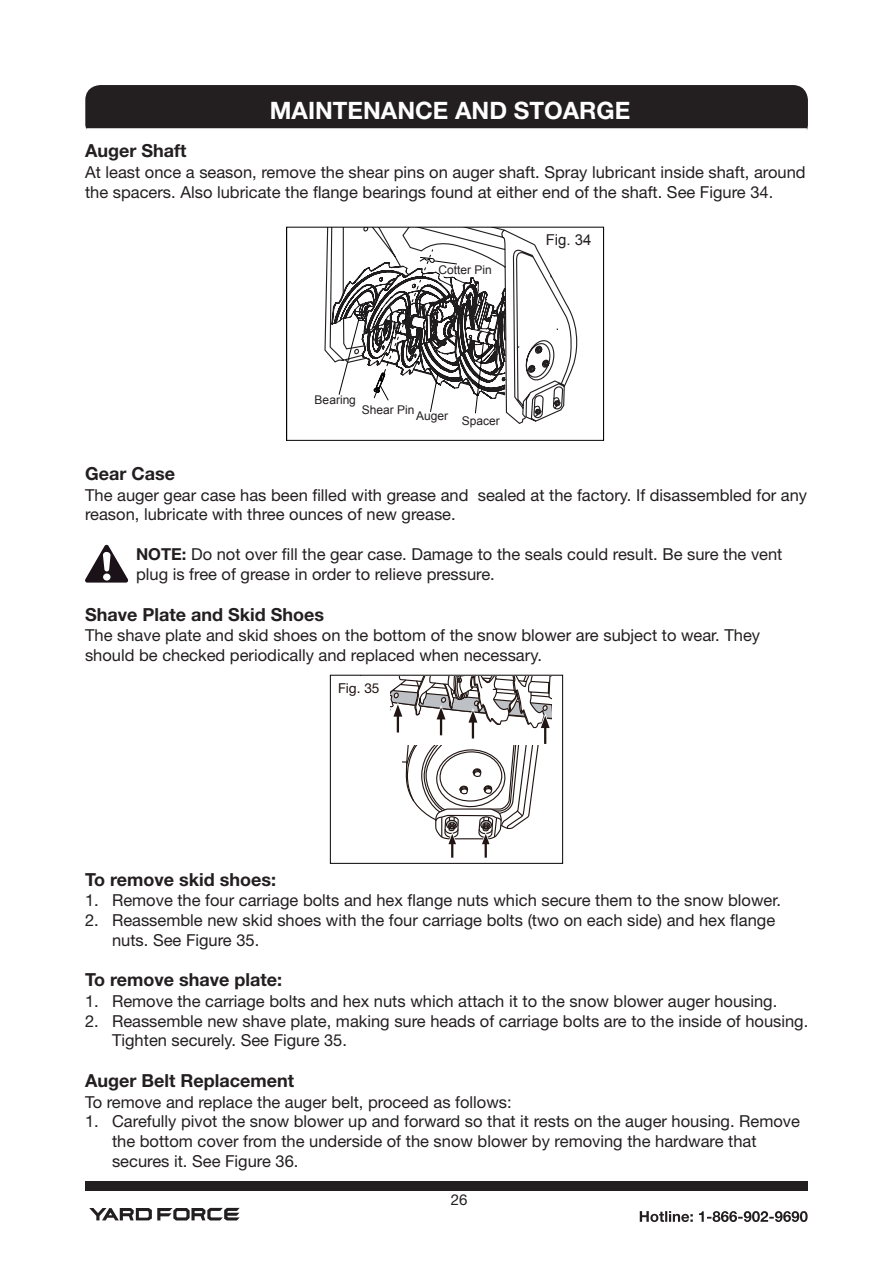
<style>
.page{position:relative;width:893px;height:1263px;background:#fff}
.page>*{position:absolute;margin:0;border:0;box-sizing:border-box;transform-origin:0 0}
.t1{font:700 24px "Helvetica Neue LT Std";color:#fff}
.t2{font:700 18px "Helvetica Neue LT Std";color:#231f20}
.t3{font:16.5px/19.8px "Helvetica Neue LT Std";color:#231f20}
.t4{font:15px "Arial";color:#231f20}
.t5{font:15px "Helvetica Neue LT Std";color:#231f20}
.t6{font:13.65px "Helvetica Neue LT Std";color:#1e1310}
.t7{font:12px "Arial";color:#231f20}
.s1{font-weight:700}
</style>
<div class="page">
<div style="left:85px;top:1181px;width:723px;height:9px;background:#231f20"></div>
<svg style="left:89px;top:1208px;width:151px;height:12px"></svg>
<svg style="left:640px;top:1211px;width:168px;height:11px"></svg>
<svg style="left:402px;top:745px;width:137px;height:113px"></svg>
<hr style="left:397px;top:712px;width:2px;height:20px;background:#211613">
<svg style="left:439px;top:729px;width:4px;height:7px"></svg>
<hr style="left:440px;top:715px;width:2px;height:20px;background:#211613">
<svg style="left:471px;top:729px;width:4px;height:10px"></svg>
<hr style="left:472px;top:718px;width:2px;height:20px;background:#211613">
<svg style="left:546px;top:729px;width:1px;height:15px"></svg>
<hr style="left:544px;top:724px;width:2px;height:20px;background:#211613">
<svg style="left:390px;top:677px;width:161px;height:52px"></svg>
<div style="left:330px;top:675px;width:233px;height:189px;border:1px solid #060303"></div>
<svg style="left:85px;top:85px;width:723px;height:45px;background:#2c2829"></svg>
<svg style="left:85px;top:545px;width:43px;height:38px"></svg>
<svg style="left:324px;top:229px;width:254px;height:195px"></svg>
<svg style="left:331px;top:229px;width:227px;height:185px"></svg>
<div style="left:286px;top:227px;width:318px;height:214px;border:1px solid #030303"></div>
<h1 class="t1" style="left:270px;top:95px;width:362px">MAINTENANCE AND STOARGE</h1>
<p class="t2" style="left:85px;top:140px;width:103px">Auger Shaft</p>
<p class="t3" style="left:85px;top:162px;width:722px">At least once a season, remove the shear pins on auger shaft. Spray lubricant inside shaft, around the spacers. Also lubricate the flange bearings found at either end of the shaft. See Figure 34.</p>
<p class="t7" style="left:438px;top:262px;width:55px">Cotter Pin</p>
<p class="t4" style="left:546px;top:230px;width:47px">Fig. 34</p>
<p class="t7" style="left:315px;top:392px;width:43px">Bearing</p>
<p class="t7" style="left:362px;top:402px;width:54px">Shear Pin</p>
<p class="t7" style="left:416px;top:413px;width:85px">Auger Spacer</p>
<p class="t2" style="left:85px;top:463px;width:91px">Gear Case</p>
<p class="t3" style="left:85px;top:485px;width:724px">The auger gear case has been filled with grease and sealed at the factory. If disassembled for any reason, lubricate with three ounces of new grease.</p>
<p class="t3" style="left:136px;top:544px;width:648px"><span class="s1">NOTE:</span> Do not over fill the gear case. Damage to the seals could result. Be sure the vent plug is free of grease in order to relieve pressure.</p>
<p class="t2" style="left:85px;top:603px;width:241px">Shave Plate and Skid Shoes</p>
<p class="t3" style="left:85px;top:625px;width:677px">The shave plate and skid shoes on the bottom of the snow blower are subject to wear. They should be checked periodically and replaced when necessary.</p>
<p class="t6" style="left:338px;top:680px;width:43px">Fig. 35</p>
<p class="t2" style="left:85px;top:868px;width:192px">To remove skid shoes:</p>
<p class="t3" style="left:85px;top:890px;width:697px">1. Remove the four carriage bolts and hex flange nuts which secure them to the snow blower.</p>
<p class="t3" style="left:112px;top:910px;width:665px;text-indent:-27px">2. Reassemble new skid shoes with the four carriage bolts (two on each side) and hex flange nuts. See Figure 35.</p>
<p class="t2" style="left:85px;top:969px;width:199px">To remove shave plate:</p>
<p class="t3" style="left:85px;top:991px;width:694px">1. Remove the carriage bolts and hex nuts which attach it to the snow blower auger housing.</p>
<p class="t3" style="left:112px;top:1010px;width:698px;text-indent:-27px">2. Reassemble new shave plate, making sure heads of carriage bolts are to the inside of housing.<br>Tighten securely. See Figure 35.</p>
<p class="t2" style="left:85px;top:1070px;width:210px">Auger Belt Replacement</p>
<p class="t3" style="left:85px;top:1091px;width:428px">To remove and replace the auger belt, proceed as follows:</p>
<p class="t3" style="left:112px;top:1111px;width:689px;text-indent:-27px">1. Carefully pivot the snow blower up and forward so that it rests on the auger housing. Remove the bottom cover from the underside of the snow blower by removing the hardware that secures it. See Figure 36.</p>
<p class="t5" style="left:451px;top:1191px;width:18px">26</p>
</div>
